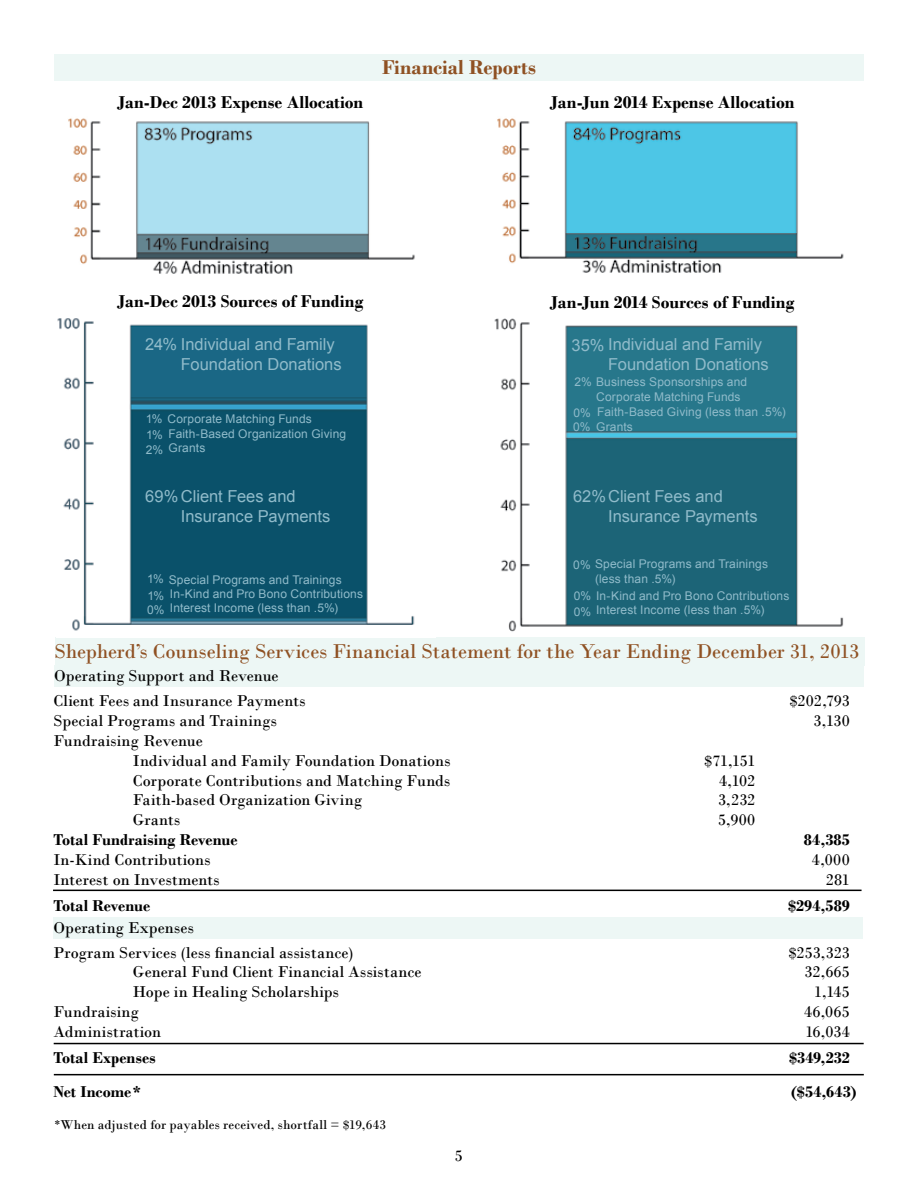
<style>
.page{position:relative;width:918px;height:1188px;background:#fff}
.page>*{position:absolute;margin:0;border:0;box-sizing:border-box;transform-origin:0 0}
.t1{font:21px "Bodoni";color:#8f5123}
.t2{font:700 21px "Bodoni";color:#8f5123}
.t3{font:700 18px "Bodoni";letter-spacing:.005em;color:#000}
.t4{font:16.5px/25px "Bodoni";letter-spacing:.005em;color:#000}
.t5{font:16.5px/19.8px "Arial";letter-spacing:-.005em;color:#90bbca}
.t6{font:700 16.5px "Bodoni";letter-spacing:.005em;color:#000}
.t7{font:13.5px "Bodoni";letter-spacing:.01em;color:#000}
.t8{font:12px/14.5px "Arial";letter-spacing:.01em;color:#90bbca}
</style>
<div class="page">
<img style="left:494px;top:318px;width:350px;height:314px">
<div style="left:54px;top:54px;width:810px;height:27px;background:#edf7f5"></div>
<div style="left:54px;top:665px;width:810px;height:22px;background:#edf7f5"></div>
<div style="left:55px;top:637px;width:810px;height:29px;background:#edf7f5"></div>
<div style="left:53px;top:917px;width:810px;height:22px;background:#edf7f5"></div>
<hr style="left:53px;top:890px;width:809px;height:1px;background:#000">
<hr style="left:54px;top:1043px;width:810px;height:1px;background:#000">
<hr style="left:54px;top:1074px;width:810px;height:1px;background:#000">
<img style="left:68px;top:118px;width:347px;height:156px">
<img style="left:497px;top:118px;width:347px;height:155px">
<img style="left:57px;top:318px;width:358px;height:313px">
<p class="t3" style="left:117px;top:91px;width:248px">Jan-Dec 2013 Expense Allocation</p>
<p class="t2" style="left:382px;top:55px;width:155px">Financial Reports</p>
<p class="t3" style="left:550px;top:91px;width:246px">Jan-Jun 2014 Expense Allocation</p>
<p class="t3" style="left:117px;top:290px;width:248px">Jan-Dec 2013 Sources of Funding</p>
<p class="t3" style="left:550px;top:292px;width:247px">Jan-Jun 2014 Sources of Funding</p>
<p class="t5" style="left:181px;top:335px;width:162px;text-indent:-36px">24% Individual and Family<br>Foundation Donations</p>
<p class="t5" style="left:608px;top:335px;width:162px;text-indent:-37px">35% Individual and Family<br>Foundation Donations</p>
<p class="t8" style="left:146px;top:411px;width:202px">1% Corporate Matching Funds<br>1% Faith-Based Organization Giving<br>2% Grants</p>
<p class="t5" style="left:181px;top:486px;width:151px;text-indent:-36px">69% Client Fees and<br>Insurance Payments</p>
<p class="t8" style="left:147px;top:572px;width:218px">1% Special Programs and Trainings<br>1% In-Kind and Pro Bono Contributions<br>0% Interest Income (less than .5%)</p>
<p class="t8" style="left:596px;top:375px;width:153px;text-indent:-22px">2% Business Sponsorships and<br>Corporate Matching Funds</p>
<p class="t8" style="left:596px;top:405px;width:191px;text-indent:-23px">0% Faith-Based Giving (less than .5%)<br>Grants</p>
<p class="t8" style="left:573px;top:419px;width:19px">0%</p>
<p class="t5" style="left:608px;top:486px;width:151px;text-indent:-35px">62%Client Fees and<br>Insurance Payments</p>
<p class="t8" style="left:595px;top:557px;width:175px;text-indent:-22px">0% Special Programs and Trainings (less than .5%)</p>
<p class="t8" style="left:574px;top:588px;width:217px;text-align:center">0% In-Kind and Pro Bono Contributions<br>Interest Income (less than .5%)</p>
<p class="t8" style="left:574px;top:604px;width:19px">0%</p>
<p class="t1" style="left:55px;top:639px;width:806px">Shepherd’s Counseling Services Financial Statement for the Year Ending December 31, 2013</p>
<p class="t4" style="left:53px;top:664px;width:254px">Operating Support and Revenue<br>Client Fees and Insurance Payments</p>
<p class="t4" style="left:790px;top:689px;width:62px">$202,793</p>
<p class="t4" style="left:53px;top:708px;width:225px">Special Programs and Trainings</p>
<p class="t4" style="left:813px;top:708px;width:38px">3,130</p>
<p class="t4" style="left:133px;top:731px;width:319px;line-height:19.8px;text-indent:-79px">Fundraising Revenue<br>Individual and Family Foundation Donations</p>
<p class="t4" style="left:704px;top:748px;width:53px">$71,151</p>
<p class="t4" style="left:133px;top:768px;width:319px">Corporate Contributions and Matching Funds</p>
<p class="t4" style="left:719px;top:768px;width:38px">4,102</p>
<p class="t4" style="left:133px;top:788px;width:231px">Faith-based Organization Giving</p>
<p class="t4" style="left:718px;top:788px;width:39px">3,232</p>
<p class="t4" style="left:133px;top:807px;width:49px">Grants</p>
<p class="t4" style="left:718px;top:807px;width:39px">5,900</p>
<p class="t6" style="left:53px;top:830px;width:186px">Total Fundraising Revenue</p>
<p class="t6" style="left:804px;top:830px;width:47px">84,385</p>
<p class="t4" style="left:53px;top:847px;width:159px">In-Kind Contributions</p>
<p class="t4" style="left:812px;top:847px;width:40px">4,000</p>
<p class="t4" style="left:53px;top:867px;width:168px">Interest on Investments</p>
<p class="t4" style="left:826px;top:867px;width:25px">281</p>
<p class="t6" style="left:53px;top:896px;width:98px">Total Revenue</p>
<p class="t6" style="left:788px;top:896px;width:63px">$294,589</p>
<p class="t4" style="left:53px;top:940px;width:301px">Program Services (less financial assistance)</p>
<p class="t4" style="left:788px;top:940px;width:63px">$253,323</p>
<p class="t4" style="left:133px;top:960px;width:290px">General Fund Client Financial Assistance</p>
<p class="t4" style="left:804px;top:960px;width:47px">32,665</p>
<p class="t4" style="left:133px;top:979px;width:208px">Hope in Healing Scholarships</p>
<p class="t4" style="left:814px;top:979px;width:37px">1,145</p>
<p class="t4" style="left:53px;top:999px;width:87px">Fundraising</p>
<p class="t4" style="left:804px;top:999px;width:47px">46,065</p>
<p class="t4" style="left:53px;top:1019px;width:109px">Administration</p>
<p class="t4" style="left:805px;top:1019px;width:46px">16,034</p>
<p class="t6" style="left:53px;top:1048px;width:104px">Total Expenses</p>
<p class="t6" style="left:789px;top:1048px;width:62px">$349,232</p>
<p class="t6" style="left:53px;top:1081px;width:89px">Net Income*</p>
<p class="t6" style="left:791px;top:1081px;width:68px">($54,643)</p>
<p class="t4" style="left:53px;top:916px;width:142px">Operating Expenses</p>
<p class="t7" style="left:54px;top:1116px;width:334px">*When adjusted for payables received, shortfall = $19,643</p>
<p class="t4" style="left:455px;top:1143px;width:10px">5</p>
</div>
